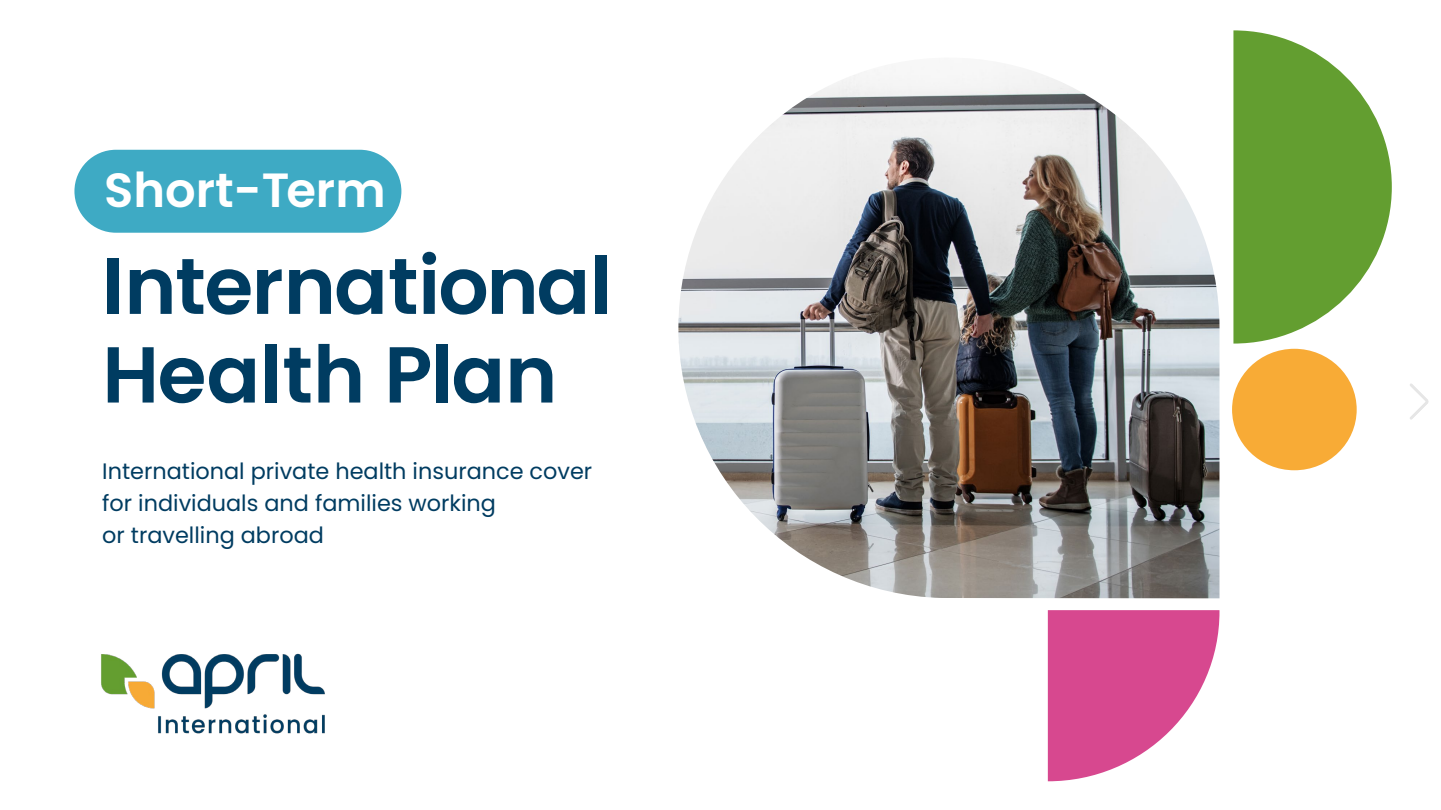
<style>
.page{position:relative;width:1441px;height:810px;background:#fff}
.page>*{position:absolute;margin:0;border:0;box-sizing:border-box;transform-origin:0 0}
.t1{font:600 79.2px/88.7px "Poppins";letter-spacing:-.015em;color:#003c61}
.t2{font:600 48px "Poppins";color:#fff}
.t3{font:22.35px/32px "Poppins";color:#003c61}
</style>
<div class="page">
<img style="left:101px;top:653px;width:224px;height:81px">
<svg style="left:1233px;top:30px;width:158px;height:314px;fill:#639e30"></svg>
<svg style="left:1047px;top:610px;width:172px;height:171px"></svg>
<div style="left:74px;top:150px;width:327px;height:83px;background:#3eaac4;border-radius:41px"></div>
<img style="left:678px;top:66px;width:541px;height:532px">
<div style="left:1231px;top:349px;width:125px;height:121px;background:#f8ab36;border-radius:50%"></div>
<svg style="left:1410px;top:383px;width:18px;height:37px"></svg>
<h2 class="t2" style="left:104px;top:162px;width:283px">Short-Term</h2>
<h1 class="t1" style="left:102px;top:242px;width:511px">International<br>Health Plan</h1>
<p class="t3" style="left:102px;top:456px;width:491px">International private health insurance cover for individuals and families working<br>or travelling abroad</p>
</div>
